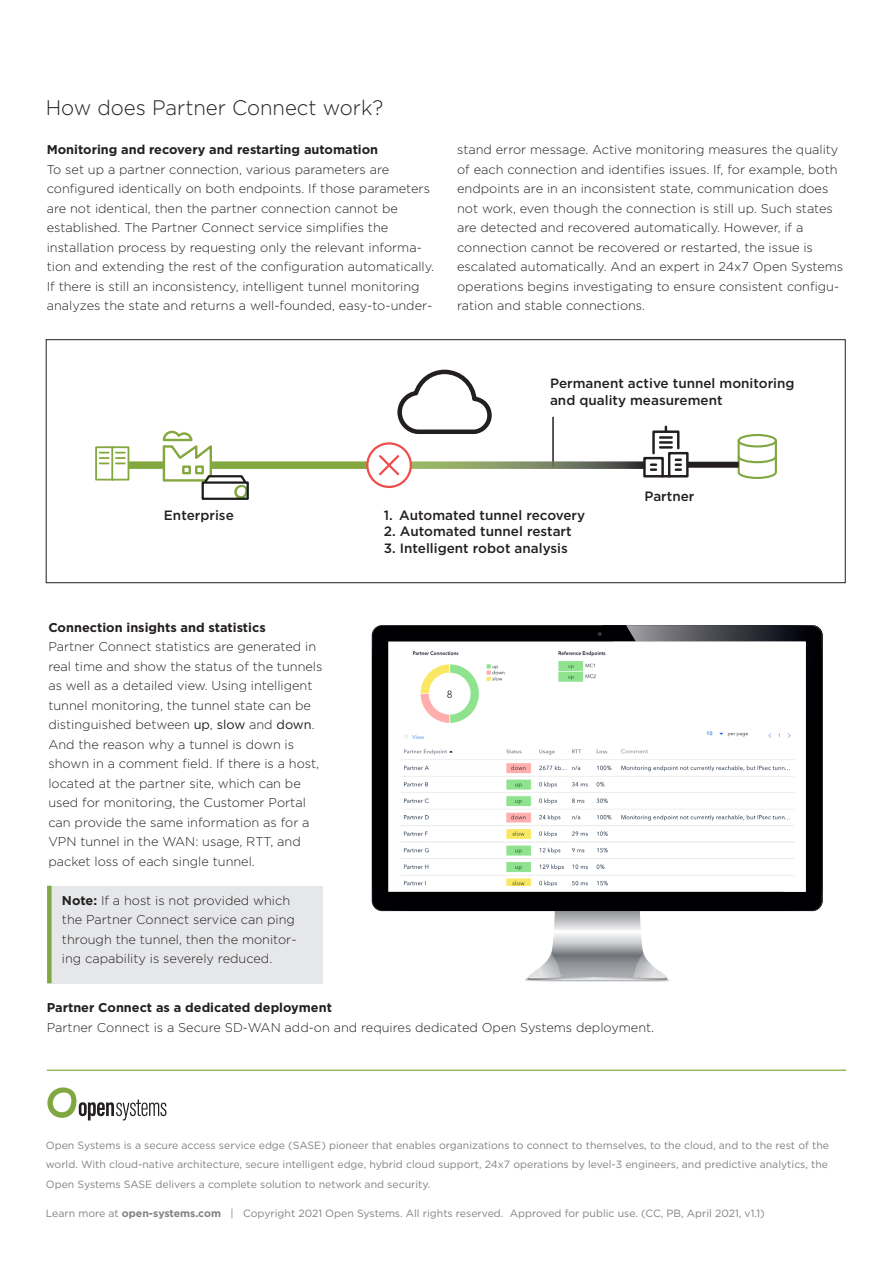
<style>
.page{position:relative;width:893px;height:1263px;background:#fff}
.page>*{position:absolute;margin:0;border:0;box-sizing:border-box;transform-origin:0 0}
.Headline{font:300 21px "Gotham";color:#231f20}
.t1{font:500 13.5px/16.5px "Gotham";color:#231f20}
.Body_Text{font:300 12.75px/19.5px "Gotham";color:#231f20}
.t2{font:10.5px/19.5px "Gotham";color:#808285;text-align:justify}
.s1{font-weight:700}
.s2{font-weight:400}
</style>
<div class="page">
<hr style="left:47px;top:1069px;width:799px;height:2px;background:#9ab45f">
<svg style="left:47px;top:1087px;width:119px;height:33px"></svg>
<div style="left:372px;top:625px;width:451px;height:286px;background:#000002;border-radius:10px"></div>
<svg style="left:372px;top:625px;width:38px;height:27px"></svg>
<svg style="left:372px;top:886px;width:27px;height:25px"></svg>
<div style="left:388px;top:641px;width:418px;height:251px;background:#fff"></div>
<img style="left:821px;top:630px;width:1px;height:20px">
<img style="left:821px;top:884px;width:1px;height:22px">
<svg style="left:522px;top:625px;width:299px;height:357px"></svg>
<div style="left:47px;top:886px;width:275px;height:97px;background:#e6e7e9"></div>
<div style="left:47px;top:886px;width:5px;height:97px;background:#81a740"></div>
<hr style="left:552px;top:417px;width:2px;height:50px;background:#231f20">
<svg style="left:397px;top:369px;width:95px;height:65px"></svg>
<div style="left:643px;top:457px;width:21px;height:20px;border:2px solid #231f20"></div>
<div style="left:668px;top:452px;width:21px;height:25px;border:2px solid #231f20"></div>
<svg style="left:651px;top:427px;width:30px;height:50px"></svg>
<svg style="left:95px;top:446px;width:35px;height:35px"></svg>
<svg style="left:736px;top:434px;width:41px;height:45px"></svg>
<svg style="left:412px;top:461px;width:232px;height:8px;background:#808d69"></svg>
<div style="left:687px;top:462px;width:52px;height:6px;background:#231f20"></div>
<div style="left:211px;top:461px;width:156px;height:8px;background:#84a840"></div>
<div style="left:129px;top:461px;width:35px;height:8px;background:#84a840"></div>
<svg style="left:161px;top:430px;width:87px;height:70px"></svg>
<div style="left:202px;top:481px;width:47px;height:19px;border:2px solid #1b1d1a"></div>
<svg style="left:379px;top:455px;width:21px;height:21px"></svg>
<div style="left:366px;top:442px;width:46px;height:46px;border:2px solid #ef4d4e;border-radius:50%"></div>
<div style="left:46px;top:339px;width:800px;height:244px;border:1px solid #231f20"></div>
<img style="left:400px;top:642px;width:400px;height:244px">
<p class="Headline" style="left:46px;top:94px;width:339px">How does Partner Connect work?</p>
<p class="Body_Text" style="left:47px;top:139px;width:389px"><span class="s1">Monitoring and recovery and restarting automation<br></span>To set up a partner connection, various parameters are configured identically on both endpoints. If those parameters are not identical, then the partner connection cannot be established. The Partner Connect service simplifies the installation process by requesting only the relevant informa&shy;tion and extending the rest of the configuration automatically.<br>If there is still an inconsistency, intelligent tunnel monitoring analyzes the state and returns a well-founded, easy-to-under-</p>
<p class="Body_Text" style="left:457px;top:139px;width:388px">stand error message. Active monitoring measures the quality of each connection and identifies issues. If, for example, both endpoints are in an inconsistent state, communication does not work, even though the connection is still up. Such states are detected and recovered automatically. However, if a connection cannot be recovered or restarted, the issue is escalated automatically. And an expert in 24x7 Open Systems operations begins investigating to ensure consistent configu&shy;ration and stable connections.</p>
<p class="t1" style="left:550px;top:375px;width:246px">Permanent active tunnel monitoring and quality measurement</p>
<p class="t1" style="left:164px;top:507px;width:71px">Enterprise</p>
<p class="Body_Text" style="left:48px;top:617px;width:276px"><span class="s1">Connection insights and statistics<br></span>Partner Connect statistics are generated in real time and show the status of the tunnels as well as a detailed view. Using intelligent tunnel monitoring, the tunnel state can be distinguished between <span class="s2">up</span>, <span class="s2">slow</span> and <span class="s2">down</span>.<br>And the reason why a tunnel is down is shown in a comment field. If there is a host, located at the partner site, which can be used for monitoring, the Customer Portal can provide the same information as for a VPN tunnel in the WAN: usage, RTT, and packet loss of each single tunnel.</p>
<p class="Body_Text" style="left:62px;top:890px;width:236px"><span class="s1">Note:</span> If a host is not provided which the Partner Connect service can ping through the tunnel, then the monitor&shy;ing capability is severely reduced.</p>
<p class="t1" style="left:384px;top:507px;width:203px">1. Automated tunnel recovery</p>
<p class="t1" style="left:384px;top:523px;width:189px">2. Automated tunnel restart</p>
<p class="t1" style="left:384px;top:540px;width:185px">3. Intelligent robot analysis</p>
<p class="t1" style="left:644px;top:488px;width:52px">Partner</p>
<p class="Body_Text" style="left:47px;top:997px;width:609px"><span class="s1">Partner Connect as a dedicated deployment<br></span>Partner Connect is a Secure SD-WAN add-on and requires dedicated Open Systems deployment.</p>
<p class="t2" style="left:46px;top:1135px;width:785px">Open Systems is a secure access service edge (SASE) pioneer that enables organizations to connect to themselves, to the cloud, and to the rest of the world. With cloud-native architecture, secure intelligent edge, hybrid cloud support, 24x7 operations by level-3 engineers, and predictive analytics, the Open Systems SASE delivers a complete solution to network and security.</p>
<p class="t2" style="left:46px;top:1203px;width:720px">Learn more at <span class="s1">open-systems.com</span> | Copyright 2021 Open Systems. All rights reserved. Approved for public use. (CC, PB, April 2021, v1.1)</p>
</div>
